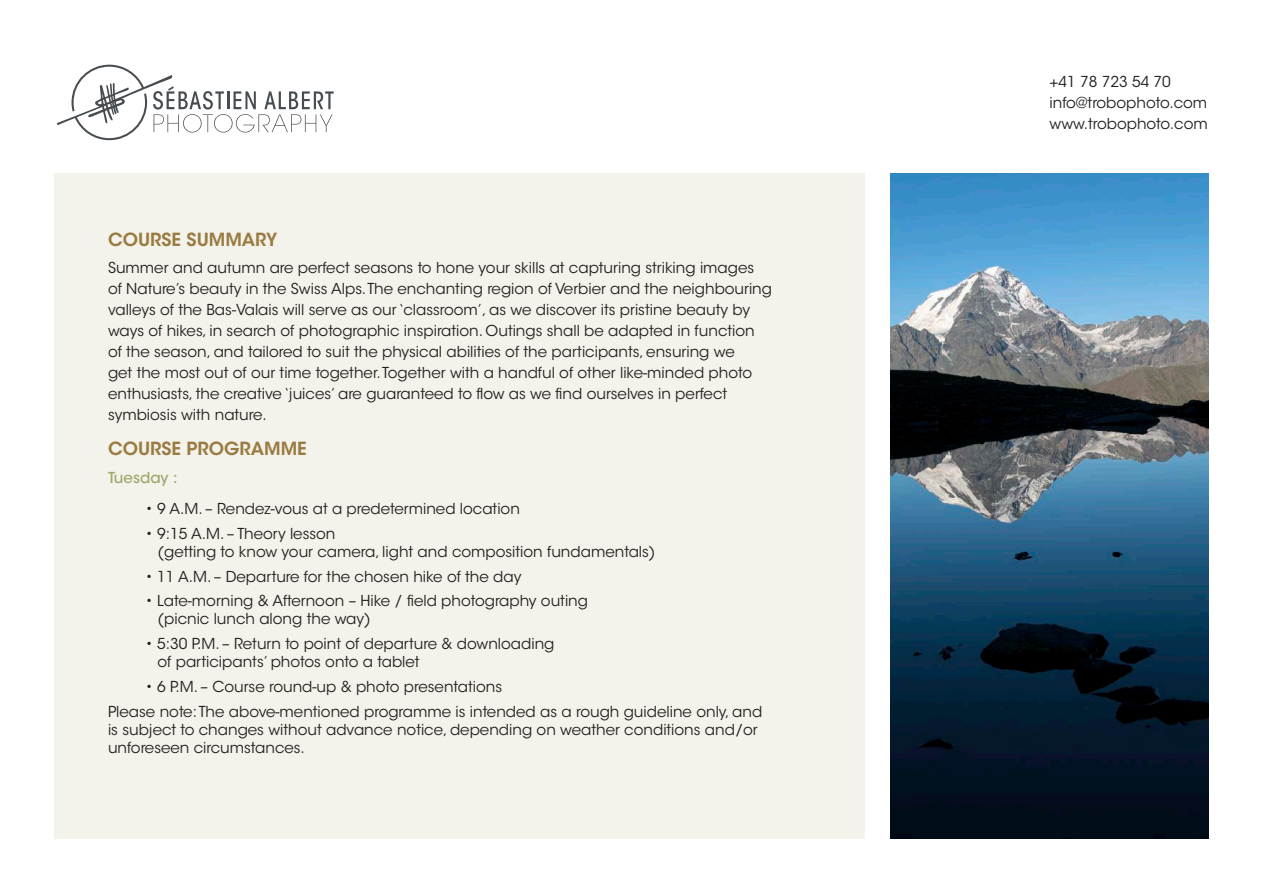
<style>
.page{position:relative;width:1263px;height:893px;background:#fff}
.page>*{position:absolute;margin:0;border:0;box-sizing:border-box;transform-origin:0 0}
.titre{font:600 18px "ITC Avant Garde Std";color:#9a7b42}
.Body_text{font:15px/21px "ITC Avant Garde Std";color:#231f20}
.indent{font:15px/18px "ITC Avant Garde Std";color:#231f20}
.sous_titre{font:500 15px "ITC Avant Garde Std";color:#a0a86c}
</style>
<div class="page">
<svg style="left:57px;top:65px;width:277px;height:75px"></svg>
<div style="left:54px;top:174px;width:811px;height:665px;background:#f3f3eb"></div>
<img style="left:890px;top:174px;width:319px;height:665px">
<p class="titre" style="left:108px;top:228px;width:171px">COURSE SUMMARY</p>
<p class="Body_text" style="left:108px;top:258px;width:666px">Summer and autumn are perfect seasons to hone your skills at capturing striking images<br>of Nature’s beauty in the Swiss Alps. The enchanting region of Verbier and the neighbouring valleys of the Bas-Valais will serve as our ‘classroom’, as we discover its pristine beauty by ways of hikes, in search of photographic inspiration. Outings shall be adapted in function of the season, and tailored to suit the physical abilities of the participants, ensuring we<br>get the most out of our time together. Together with a handful of other like-minded photo enthusiasts, the creative ‘juices’ are guaranteed to flow as we find ourselves in perfect symbiosis with nature.</p>
<p class="titre" style="left:108px;top:437px;width:200px">COURSE PROGRAMME</p>
<p class="sous_titre" style="left:108px;top:468px;width:71px">Tuesday :</p>
<p class="indent" style="left:146px;top:500px;width:376px">• 9 A.M. – Rendez-vous at a predetermined location</p>
<p class="indent" style="left:158px;top:525px;width:499px;text-indent:-12px">• 9:15 A.M. – Theory lesson<br>(getting to know your camera, light and composition fundamentals)</p>
<p class="indent" style="left:146px;top:567px;width:377px">• 11 A.M. – Departure for the chosen hike of the day</p>
<p class="indent" style="left:158px;top:592px;width:432px;text-indent:-12px">• Late-morning &amp; Afternoon – Hike / field photography outing (picnic lunch along the way)</p>
<p class="indent" style="left:158px;top:635px;width:398px;text-indent:-12px">• 5:30 P.M. – Return to point of departure &amp; downloading of participants’ photos onto a tablet</p>
<p class="indent" style="left:146px;top:678px;width:358px">• 6 P.M. – Course round-up &amp; photo presentations</p>
<p class="indent" style="left:108px;top:702px;width:656px">Please note: The above-mentioned programme is intended as a rough guideline only, and is subject to changes without advance notice, depending on weather conditions and/or unforeseen circumstances.</p>
<p class="Body_text" style="left:1049px;top:71px;width:160px">+41 78 723 54 70 info@trobophoto.com www.trobophoto.com</p>
</div>
